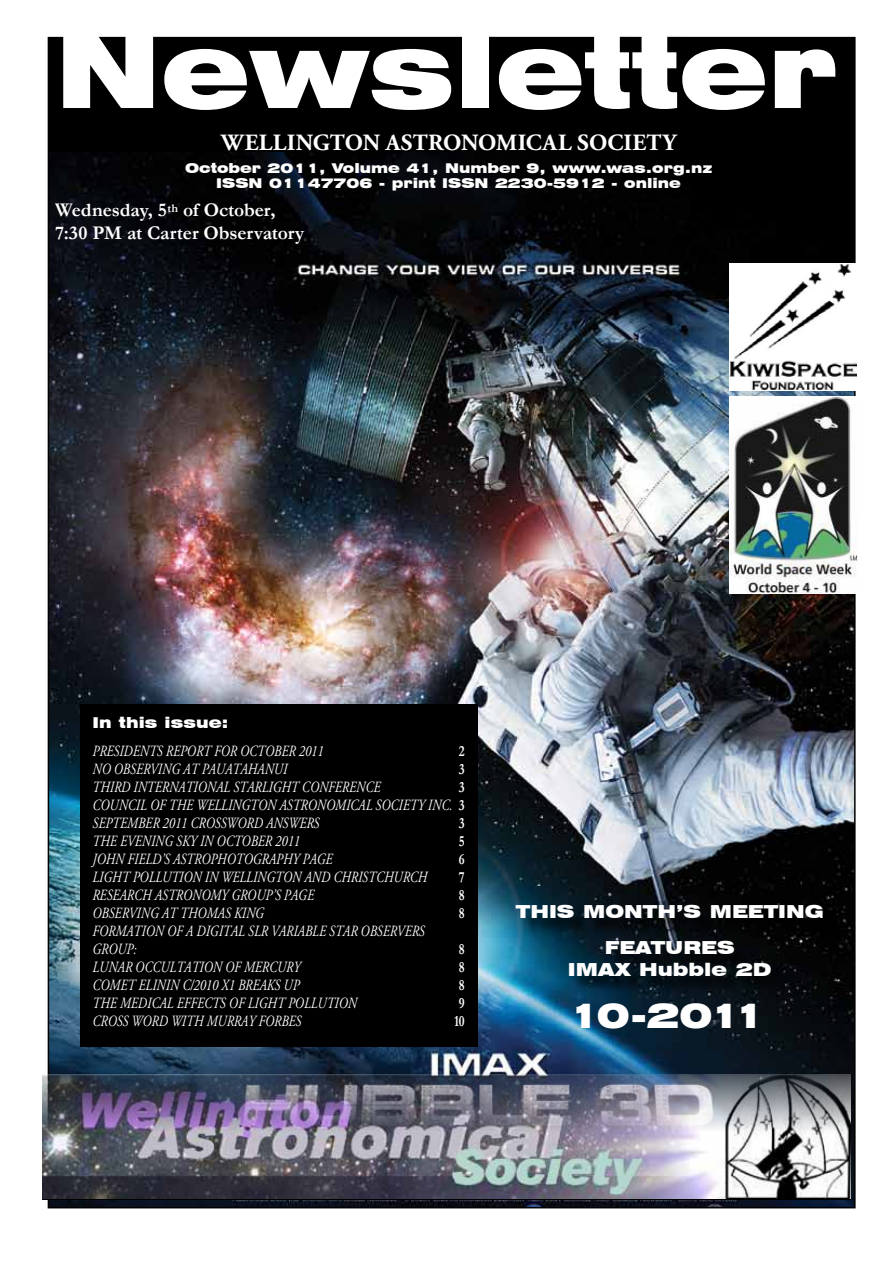
<style>
.page{position:relative;width:893px;height:1263px;background:#fff}
.page>*{position:absolute;margin:0;border:0;box-sizing:border-box;transform-origin:0 0}
.t1{font:900 expanded 102px "Swiss 721 BT";color:#fff}
.t2{font:900 expanded 34.5px "Swiss 721 BT";letter-spacing:-.12em;color:#fff}
.t3{font:700 23.25px "Adobe Garamond Pro";letter-spacing:.01em;color:#fff}
.t4{font:700 19.5px/23.4px "Garamond";letter-spacing:-.005em;color:#fff}
.t5{font:900 expanded 18px/36px "Swiss 721 BT";color:#fff;text-align:center}
.t6{font:italic 15.6px/18px "Adobe Garamond Pro";color:#fff;scale:.8 1}
.t7{font:700 15.6px "Garamond";color:#fff;scale:.8 1}
.t8{font:900 expanded 15px "Swiss 721 BT";letter-spacing:.005em;color:#fff}
.t9{font:900 expanded 13.5px/15px "Swiss 721 BT";color:#fff;text-align:center}
.s1{font-family:"Garamond";font-weight:700;font-style:normal}
</style>
<div class="page">
<img style="left:47px;top:36px;width:809px;height:1173px">
<div style="left:65px;top:34px;width:789px;height:95px;background:#000"></div>
<div style="left:222px;top:136px;width:471px;height:32px;background:#000"></div>
<img style="left:43px;top:1074px;width:807px;height:125px">
<div style="left:80px;top:704px;width:397px;height:342px;background:#000"></div>
<div style="left:518px;top:908px;width:323px;height:86px;background:#000;opacity:.75"></div>
<img style="left:729px;top:397px;width:128px;height:196px">
<img style="left:729px;top:264px;width:128px;height:127px">
<h1 class="t1" style="left:55px;top:10px;width:784px">Newsletter</h1>
<h3 class="t3" style="left:221px;top:129px;width:456px">WELLINGTON ASTRONOMICAL SOCIETY</h3>
<p class="t9" style="left:185px;top:161px;width:529px">October 2011, Volume 41, Number 9, www.was.org.nz<br>ISSN 01147706 - print ISSN 2230-5912 - online</p>
<p class="t4" style="left:55px;top:198px;width:251px">Wednesday, 5<sup>th</sup> of October,<br>7:30 PM at Carter Observatory</p>
<p class="t8" style="left:92px;top:714px;width:137px">In this issue:</p>
<p class="t6" style="left:92px;top:742px;width:290px">PRESIDENTS REPORT FOR OCTOBER 2011</p>
<p class="t7" style="left:459px;top:740px;width:9px">2</p>
<p class="t6" style="left:92px;top:760px;width:37px">NO OBSER</p>
<p class="t6" style="left:150px;top:760px;width:173px">VING AT PAUATAHANUI</p>
<p class="t7" style="left:459px;top:758px;width:9px">3</p>
<p class="t6" style="left:92px;top:778px;width:361px">THIRD INTERNATIONAL STARLIGH T CONFERENCE</p>
<p class="t7" style="left:459px;top:776px;width:9px">3</p>
<p class="t6" style="left:92px;top:796px;width:43px">CO UNCIL</p>
<p class="t6" style="left:150px;top:796px;width:82px">OF THE WELLIN</p>
<p class="t6" style="left:241px;top:796px;width:23px">GTON</p>
<p class="t6" style="left:279px;top:796px;width:21px">ASTRONO</p>
<p class="t6" style="left:335px;top:796px;width:61px">MICAL SOCIET</p>
<p class="t6" style="left:418px;top:796px;width:60px">Y INC.<span class="s1">3</span></p>
<p class="t6" style="left:92px;top:814px;width:285px">SEPTEMBER 2011 CROSSWORD ANSWERS</p>
<p class="t7" style="left:459px;top:812px;width:9px">3</p>
<p class="t6" style="left:92px;top:832px;width:261px">THE EVENING SKY IN OCTOBER 2011</p>
<p class="t7" style="left:459px;top:830px;width:9px">5</p>
<p class="t6" style="left:92px;top:850px;width:232px">JOHN FIELD’S ASTROPHOTOGRAPHY</p>
<p class="t6" style="left:303px;top:850px;width:39px">PAGE</p>
<p class="t7" style="left:459px;top:848px;width:9px">6</p>
<p class="t6" style="left:92px;top:868px;width:416px">LIGH T POLLU TION IN WELLING TON AND CHRISTCHURCH</p>
<p class="t7" style="left:459px;top:866px;width:9px">7</p>
<p class="t6" style="left:92px;top:886px;width:278px">RESEARCH ASTRONOMY GROUP ’S PAGE</p>
<p class="t7" style="left:459px;top:884px;width:9px">8</p>
<p class="t6" style="left:92px;top:904px;width:10px">OBSER</p>
<p class="t6" style="left:129px;top:904px;width:170px">VING AT THOMAS KING</p>
<p class="t7" style="left:459px;top:902px;width:9px">8</p>
<p class="t6" style="left:92px;top:922px;width:417px">FORMA TION OF A DIGITAL SLR VARIABLE STAR OBSERVERS<br>GROUP:</p>
<p class="t7" style="left:459px;top:938px;width:9px">8</p>
<p class="t6" style="left:92px;top:958px;width:258px">LUNAR OCCULTATION OF MERCURY</p>
<p class="t7" style="left:459px;top:956px;width:9px">8</p>
<p class="t6" style="left:92px;top:976px;width:259px">COMET ELININ C/2010 X1 BREAKS UP</p>
<p class="t7" style="left:459px;top:974px;width:9px">8</p>
<p class="t6" style="left:92px;top:994px;width:332px">THE MEDICAL EFFECTS OF LIGH T POLLUTION</p>
<p class="t7" style="left:459px;top:992px;width:9px">9</p>
<p class="t6" style="left:92px;top:1012px;width:263px">CROSS WORD WITH MURRAY FORBES</p>
<p class="t7" style="left:454px;top:1010px;width:15px">10</p>
<p class="t5" style="left:516px;top:893px;width:309px">THIS MONTH’S MEETING<br>FEATURES</p>
<p class="t5" style="left:568px;top:951px;width:205px">IMAX Hubble 2D</p>
<h2 class="t2" style="left:568px;top:994px;width:199px">10-2011</h2>
</div>
